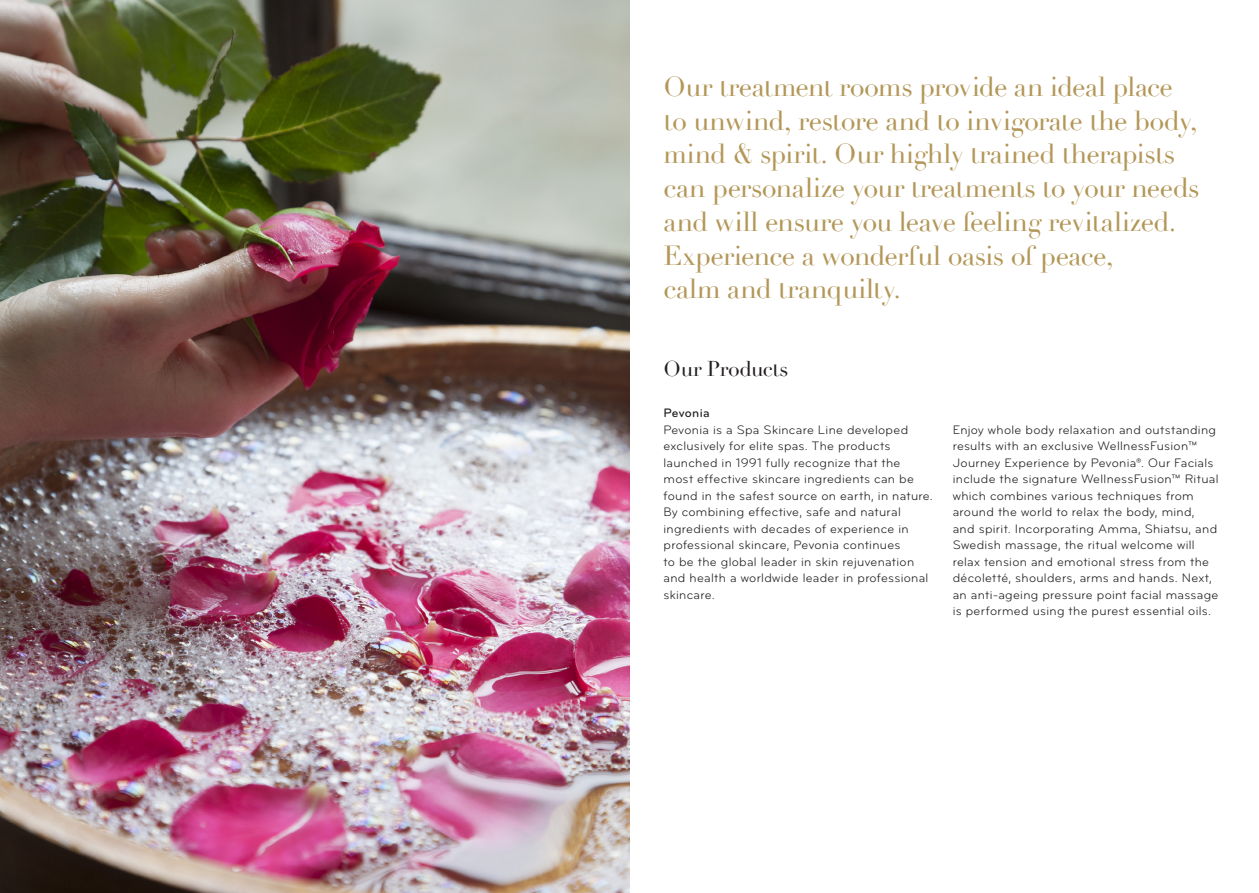
<style>
.page{position:relative;width:1259px;height:893px;background:#fff}
.page>*{position:absolute;margin:0;border:0;box-sizing:border-box;transform-origin:0 0}
.quote_text{font:27px/33.8px "Didot";letter-spacing:-.02em;color:#b39758}
.quote_text-2{font:21px "Didot";letter-spacing:-.02em;color:#231f20}
.Main_text{font:12.75px/16.5px "Bryant Pro";letter-spacing:.025em;color:#231f20}
.quote_text-3{font:12.75px/16.5px "Bryant Pro";letter-spacing:.025em;color:#231f20}
.s1{font-weight:500}
</style>
<div class="page">
<img style="left:0;top:0;width:629px;height:893px">
<p class="quote_text" style="left:663px;top:70px;width:538px">Our treatment rooms provide an ideal place to unwind, restore and to invigorate the body, mind &amp; spirit. Our highly trained therapists can personalize your treatments to your needs and will ensure you leave feeling revitalized.<br>Experience a wonderful oasis of peace,<br>calm and tranquilty.</p>
<p class="quote_text-2" style="left:663px;top:356px;width:126px">Our Products</p>
<p class="quote_text-3" style="left:663px;top:405px;width:271px"><span class="s1">Pevonia<br></span>Pevonia is a Spa Skincare Line developed exclusively for elite spas. The products launched in 1991 fully recognize that the most effective skincare ingredients can be found in the safest source on earth, in nature.<br>By combining effective, safe and natural ingredients with decades of experience in professional skincare, Pevonia continues<br>to be the global leader in skin rejuvenation and health a worldwide leader in professional skincare.</p>
<p class="Main_text" style="left:952px;top:421px;width:267px">Enjoy whole body relaxation and outstanding results with an exclusive WellnessFusion™ Journey Experience by Pevonia®. Our Facials include the signature WellnessFusion™ Ritual which combines various techniques from around the world to relax the body, mind, and spirit. Incorporating Amma, Shiatsu, and Swedish massage, the ritual welcome will relax tension and emotional stress from the décoletté, shoulders, arms and hands. Next, an anti-ageing pressure point facial massage is performed using the purest essential oils.</p>
</div>
